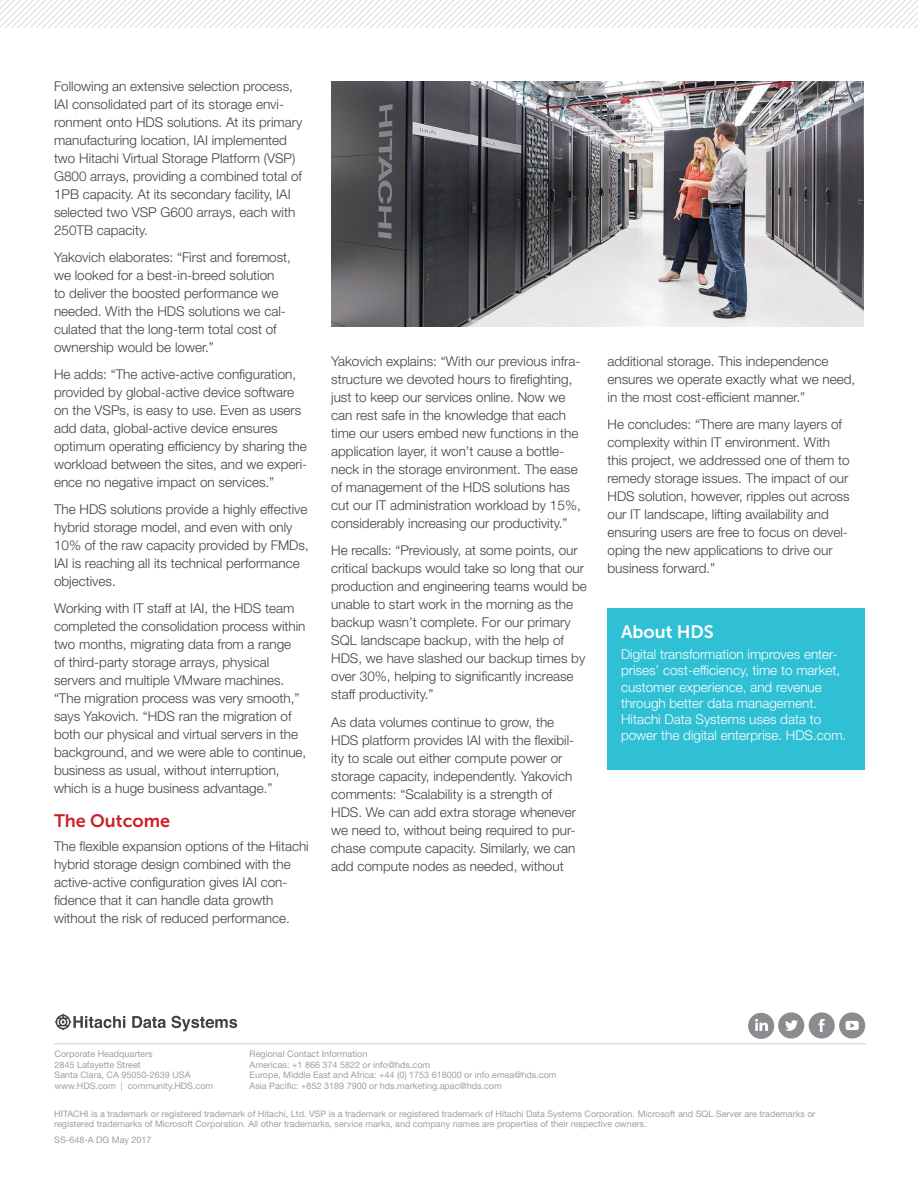
<style>
.page{position:relative;width:918px;height:1188px;background:#fff}
.page>*{position:absolute;margin:0;border:0;box-sizing:border-box;transform-origin:0 0}
.t1{font:18px "Museo Sans 700";color:#cd2026}
.t2{font:18px "Museo Sans 700";color:#fff}
.t3{font:300 13.5px/18px "Helvetica Neue LT Std";color:#414141}
.t4{font:300 13.5px/16.2px "Helvetica Neue LT Std";color:#fff}
.t5{font:9px/10.8px "Helvetica Neue LT Std";color:#a09f9f}
</style>
<div class="page">
<svg style="left:0;top:0;width:918px;height:27px"></svg>
<hr style="left:54px;top:1043px;width:812px;height:1px;background:#d0d0cf">
<svg style="left:132px;top:1016px;width:105px;height:15px"></svg>
<svg style="left:54px;top:1013px;width:71px;height:18px"></svg>
<div style="left:778px;top:1012px;width:26px;height:27px;background:#8a8c8f;border-radius:50%"></div>
<svg style="left:785px;top:1020px;width:13px;height:11px"></svg>
<div style="left:809px;top:1012px;width:26px;height:27px;background:#8a8c8f;border-radius:50%"></div>
<svg style="left:819px;top:1019px;width:6px;height:13px"></svg>
<div style="left:839px;top:1012px;width:26px;height:27px;background:#8a8c8f;border-radius:50%"></div>
<svg style="left:846px;top:1021px;width:13px;height:9px"></svg>
<div style="left:748px;top:1013px;width:26px;height:26px;background:#8a8c8f;border-radius:50%"></div>
<svg style="left:755px;top:1019px;width:13px;height:12px"></svg>
<img style="left:331px;top:81px;width:533px;height:245px">
<div style="left:608px;top:608px;width:257px;height:161px;background:#30c0d5"></div>
<p class="t3" style="left:54px;top:77px;width:250px">Following an extensive selection process, IAI consolidated part of its storage envi&shy;ronment onto HDS solutions. At its primary manufacturing location, IAI implemented two Hitachi Virtual Storage Platform (VSP)<br>G800 arrays, providing a combined total of 1PB capacity. At its secondary facility, IAI selected two VSP G600 arrays, each with 250TB capacity.</p>
<p class="t3" style="left:54px;top:248px;width:239px">Yakovich elaborates: “First and foremost, we looked for a best-in-breed solution<br>to deliver the boosted performance we needed. With the HDS solutions we cal&shy;culated that the long-term total cost of ownership would be lower.”</p>
<p class="t3" style="left:54px;top:365px;width:255px">He adds: “The active-active configuration, provided by global-active device software on the VSPs, is easy to use. Even as users add data, global-active device ensures optimum operating efficiency by sharing the workload between the sites, and we experi&shy;ence no negative impact on services.”</p>
<p class="t3" style="left:54px;top:500px;width:256px">The HDS solutions provide a highly effective hybrid storage model, and even with only 10% of the raw capacity provided by FMDs, IAI is reaching all its technical performance objectives.</p>
<p class="t3" style="left:54px;top:599px;width:254px">Working with IT staff at IAI, the HDS team completed the consolidation process within two months, migrating data from a range<br>of third-party storage arrays, physical servers and multiple VMware machines. “The migration process was very smooth,” says Yakovich. “HDS ran the migration of both our physical and virtual servers in the background, and we were able to continue, business as usual, without interruption, which is a huge business advantage.”</p>
<h1 class="t1" style="left:54px;top:811px;width:118px">The Outcome</h1>
<p class="t3" style="left:54px;top:837px;width:256px">The flexible expansion options of the Hitachi hybrid storage design combined with the active-active configuration gives IAI con&shy;fidence that it can handle data growth without the risk of reduced performance.</p>
<p class="t3" style="left:331px;top:352px;width:251px">Yakovich explains: “With our previous infra&shy;structure we devoted hours to firefighting, just to keep our services online. Now we can rest safe in the knowledge that each time our users embed new functions in the application layer, it won’t cause a bottle&shy;neck in the storage environment. The ease of management of the HDS solutions has cut our IT administration workload by 15%, considerably increasing our productivity.”</p>
<p class="t3" style="left:331px;top:541px;width:257px">He recalls: “Previously, at some points, our critical backups would take so long that our production and engineering teams would be unable to start work in the morning as the backup wasn’t complete. For our primary SQL landscape backup, with the help of HDS, we have slashed our backup times by over 30%, helping to significantly increase staff productivity.”</p>
<p class="t3" style="left:331px;top:713px;width:246px">As data volumes continue to grow, the HDS platform provides IAI with the flexibil&shy;ity to scale out either compute power or storage capacity, independently. Yakovich comments: “Scalability is a strength of HDS. We can add extra storage whenever we need to, without being required to pur&shy;chase compute capacity. Similarly, we can add compute nodes as needed, without</p>
<p class="t3" style="left:608px;top:352px;width:249px">additional storage. This independence ensures we operate exactly what we need, in the most cost-efficient manner.”</p>
<p class="t3" style="left:608px;top:415px;width:244px">He concludes: “There are many layers of complexity within IT environment. With this project, we addressed one of them to remedy storage issues. The impact of our HDS solution, however, ripples out across our IT landscape, lifting availability and ensuring users are free to focus on devel&shy;oping the new applications to drive our business forward.”</p>
<h1 class="t2" style="left:621px;top:621px;width:94px">About HDS</h1>
<p class="t4" style="left:621px;top:646px;width:227px">Digital transformation improves enter&shy;prises’ cost-efficiency, time to market, customer experience, and revenue through better data management.<br>Hitachi Data Systems uses data to power the digital enterprise. HDS.com.</p>
<p class="t5" style="left:55px;top:1048px;width:160px">Corporate Headquarters<br>2845 Lafayette Street<br>Santa Clara, CA 95050-2639 USA www.HDS.com | community.HDS.com</p>
<p class="t5" style="left:250px;top:1048px;width:309px">Regional Contact Information<br>Americas: +1 866 374 5822 or info@hds.com<br>Europe, Middle East and Africa: +44 (0) 1753 618000 or info.emea@hds.com Asia Pacific: +852 3189 7900 or hds.marketing.apac@hds.com</p>
<p class="t5" style="left:54px;top:1108px;width:763px">HITACHI is a trademark or registered trademark of Hitachi, Ltd. VSP is a trademark or registered trademark of Hitachi Data Systems Corporation. Microsoft and SQL Server are trademarks or registered trademarks of Microsoft Corporation. All other trademarks, service marks, and company names are properties of their respective owners.</p>
<p class="t5" style="left:54px;top:1134px;width:99px">SS-648-A DG May 2017</p>
</div>
